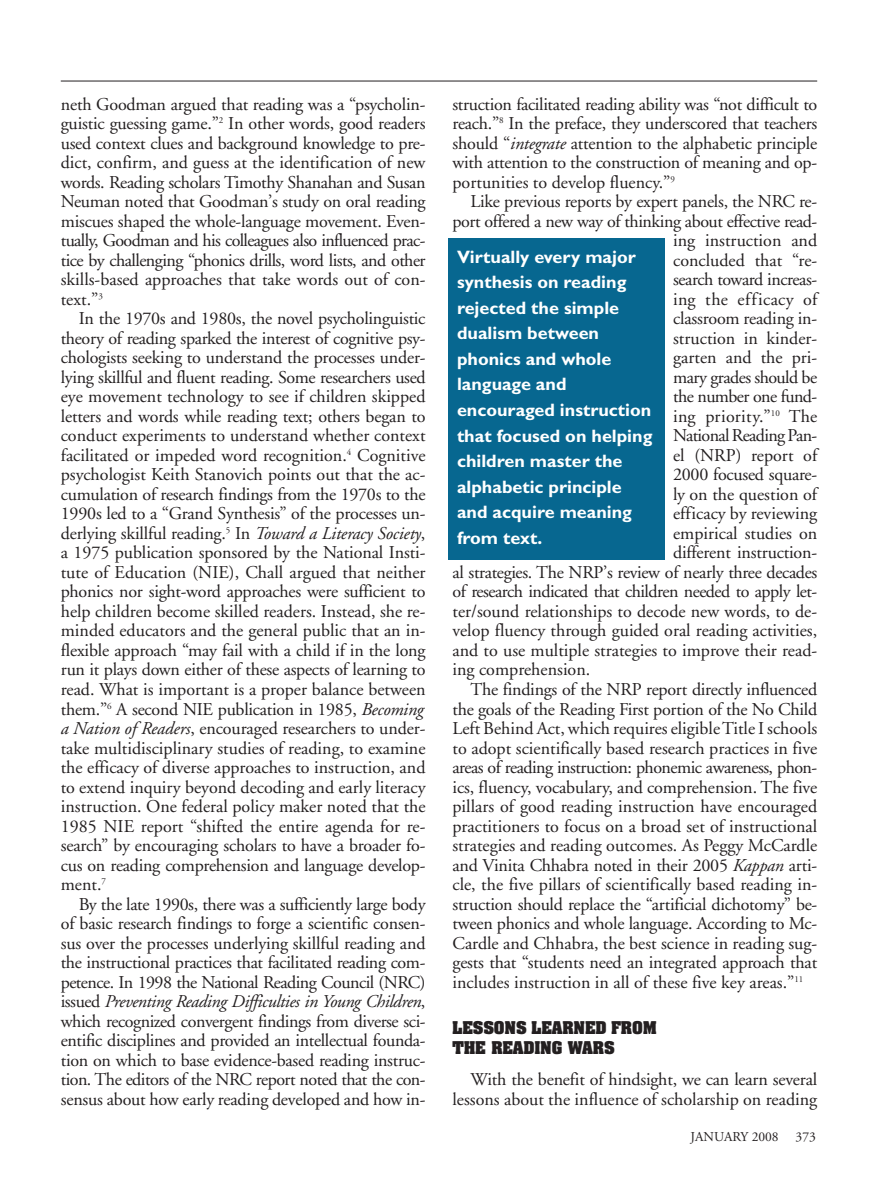
<style>
.page{position:relative;width:878px;height:1202px;background:#fff}
.page>*{position:absolute;margin:0;border:0;box-sizing:border-box;transform-origin:0 0}
.t1{font:18px/19.5px "Adobe Garamond";letter-spacing:-.005em;color:#231f20;text-align:justify}
.t2{font:700 18px/25.5px "Gill Sans";color:#fff}
.t3{font:18px "Adobe Garamond";letter-spacing:-.03em;color:#231f20}
.t4{font:18px "Adobe Garamond";letter-spacing:-.025em;color:#231f20}
.t5{font:18px "Adobe Garamond";letter-spacing:-.035em;color:#231f20}
.t6{font:18px "Adobe Garamond";letter-spacing:.02em;color:#231f20}
.t7{font:18px "Adobe Garamond";letter-spacing:.025em;color:#231f20}
.t8{font:700 15px/19.5px "Aachen";letter-spacing:-.015em;color:#231f20}
.t9{font:13.5px "Adobe Garamond";color:#231f20}
.s1{font-style:italic}
</style>
<div class="page">
<hr style="left:61px;top:81px;width:756px;height:1px;background:#231f20">
<div style="left:448px;top:238px;width:216px;height:322px;background:#076790"></div>
<p class="t1" style="left:61px;top:96px;width:366px">neth Goodman argued that reading was a “psycholin&shy;guistic guessing game.”<sup>2</sup> In other words, good readers used context clues and background knowledge to pre&shy;dict, confirm, and guess at the identification of new words. Reading scholars Timothy Shanahan and Susan Neuman noted that Goodman’s study on oral reading miscues shaped the whole-language movement. Even&shy;tually, Goodman and his colleagues also influenced prac&shy;tice by challenging “phonics drills, word lists, and other skills-based approaches that take words out of con&shy;text.”<sup>3</sup></p>
<p class="t1" style="left:61px;top:310px;width:366px;text-indent:18px">In the 1970s and 1980s, the novel psycholinguistic theory of reading sparked the interest of cognitive psy&shy;chologists seeking to understand the processes under&shy;lying skillful and fluent reading. Some researchers used eye movement technology to see if children skipped letters and words while reading text; others began to conduct experiments to understand whether context facilitated or impeded word recognition.<sup>4</sup> Cognitive psychologist Keith Stanovich points out that the ac&shy;cumulation of research findings from the 1970s to the 1990s led to a “Grand Synthesis” of the processes un&shy;derlying skillful reading.<sup>5</sup> In <span class="s1">Toward a Literacy Society</span>, a 1975 publication sponsored by the National Insti&shy;tute of Education (NIE), Chall argued that neither phonics nor sight-word approaches were sufficient to help children become skilled readers. Instead, she re&shy;minded educators and the general public that an in&shy;flexible approach “may fail with a child if in the long run it plays down either of these aspects of learning to read. What is important is a proper balance between them.”<sup>6</sup> A second NIE publication in 1985, <span class="s1">Becoming a Nation of Readers</span>, encouraged researchers to under&shy;take multidisciplinary studies of reading, to examine the efficacy of diverse approaches to instruction, and to extend inquiry beyond decoding and early literacy instruction. One federal policy maker noted that the 1985 NIE report “shifted the entire agenda for re&shy;search” by encouraging scholars to have a broader fo&shy;cus on reading comprehension and language develop&shy;ment.<sup>7</sup></p>
<p class="t1" style="left:61px;top:895px;width:366px;text-indent:18px">By the late 1990s, there was a sufficiently large body of basic research findings to forge a scientific consen&shy;sus over the processes underlying skillful reading and the instructional practices that facilitated reading com&shy;petence. In 1998 the National Reading Council (NRC) issued <span class="s1">Preventing Reading Difficulties in Young Children</span>, which recognized convergent findings from diverse sci&shy;entific disciplines and provided an intellectual founda&shy;tion on which to base evidence-based reading instruc&shy;tion. The editors of the NRC report noted that the con&shy;sensus about how early reading developed and how in-</p>
<p class="t1" style="left:452px;top:96px;width:366px">struction facilitated reading ability was “not difficult to reach.”<sup>8</sup> In the preface, they underscored that teachers should “<span class="s1">integrate</span> attention to the alphabetic principle with attention to the construction of meaning and op&shy;portunities to develop fluency.”<sup>9</sup></p>
<p class="t1" style="left:470px;top:193px;width:348px">Like previous reports by expert panels, the NRC re-</p>
<p class="t4" style="left:452px;top:214px;width:366px">port offered a new way of thinking about effective read-</p>
<p class="t1" style="left:673px;top:232px;width:146px">ing instruction and</p>
<p class="t1" style="left:673px;top:252px;width:146px">concluded that “re-</p>
<p class="t4" style="left:673px;top:272px;width:146px">search toward increas-</p>
<p class="t7" style="left:673px;top:292px;width:146px">ing the efficacy of</p>
<p class="t1" style="left:673px;top:310px;width:146px">classroom reading in-</p>
<p class="t1" style="left:673px;top:330px;width:146px">struction in kinder-</p>
<p class="t1" style="left:673px;top:349px;width:146px">garten and the pri-</p>
<p class="t3" style="left:673px;top:370px;width:146px">mary grades should be</p>
<p class="t5" style="left:673px;top:389px;width:146px">the number one fund-</p>
<p class="t6" style="left:673px;top:409px;width:146px">ing priority.”<sup>10</sup> The</p>
<p class="t5" style="left:673px;top:428px;width:146px">National Reading Pan-</p>
<p class="t1" style="left:673px;top:447px;width:146px">el (NRP) report of</p>
<p class="t1" style="left:673px;top:466px;width:146px">2000 focused square-</p>
<p class="t1" style="left:673px;top:486px;width:146px">ly on the question of</p>
<p class="t1" style="left:673px;top:505px;width:146px">efficacy by reviewing</p>
<p class="t1" style="left:673px;top:525px;width:146px">empirical studies on</p>
<p class="t1" style="left:673px;top:544px;width:146px">different instruction-</p>
<p class="t1" style="left:452px;top:564px;width:366px">al strategies. The NRP’s review of nearly three decades</p>
<p class="t3" style="left:452px;top:584px;width:366px">of research indicated that children needed to apply let-</p>
<p class="t1" style="left:452px;top:603px;width:366px">ter/sound relationships to decode new words, to de-</p>
<p class="t1" style="left:452px;top:622px;width:366px">velop fluency through guided oral reading activities,</p>
<p class="t1" style="left:452px;top:642px;width:366px">and to use multiple strategies to improve their read-</p>
<p class="t1" style="left:452px;top:661px;width:139px">ing comprehension.</p>
<p class="t1" style="left:470px;top:681px;width:348px">The findings of the NRP report directly influenced</p>
<p class="t1" style="left:452px;top:700px;width:366px">the goals of the Reading First portion of the No Child</p>
<p class="t1" style="left:452px;top:720px;width:366px">Left Behind Act, which requires eligible Title I schools</p>
<p class="t1" style="left:452px;top:739px;width:366px">to adopt scientifically based research practices in five</p>
<p class="t3" style="left:452px;top:760px;width:366px">areas of reading instruction: phonemic awareness, phon-</p>
<p class="t1" style="left:452px;top:778px;width:366px">ics, fluency, vocabulary, and comprehension. The five</p>
<p class="t1" style="left:452px;top:798px;width:366px">pillars of good reading instruction have encouraged</p>
<p class="t1" style="left:452px;top:817px;width:366px">practitioners to focus on a broad set of instructional</p>
<p class="t1" style="left:452px;top:837px;width:366px">strategies and reading outcomes. As Peggy McCardle</p>
<p class="t1" style="left:452px;top:856px;width:366px">and Vinita Chhabra noted in their 2005 <span class="s1">Kappan</span> arti-</p>
<p class="t1" style="left:452px;top:876px;width:366px">cle, the five pillars of scientifically based reading in-</p>
<p class="t1" style="left:452px;top:895px;width:366px">struction should replace the “artificial dichotomy” be-</p>
<p class="t1" style="left:452px;top:915px;width:366px">tween phonics and whole language. According to Mc-</p>
<p class="t1" style="left:452px;top:934px;width:366px">Cardle and Chhabra, the best science in reading sug-</p>
<p class="t1" style="left:452px;top:954px;width:366px">gests that “students need an integrated approach that</p>
<p class="t1" style="left:452px;top:973px;width:352px">includes instruction in all of these five key areas.”<sup>11</sup></p>
<p class="t8" style="left:452px;top:1019px;width:206px">LESSONS LEARNED FROM<br>THE READING WARS</p>
<p class="t1" style="left:452px;top:1071px;width:366px;text-align:right">With the benefit of hindsight, we can learn several lessons about the influence of scholarship on reading</p>
<p class="t9" style="left:690px;top:1131px;width:90px">JANUARY 2008</p>
<p class="t9" style="left:795px;top:1131px;width:22px">373</p>
<p class="t2" style="left:457px;top:246px;width:197px">Virtually every major synthesis on reading rejected the simple dualism between phonics and whole language and encouraged instruction that focused on helping children master the alphabetic principle and acquire meaning from text.</p>
</div>
